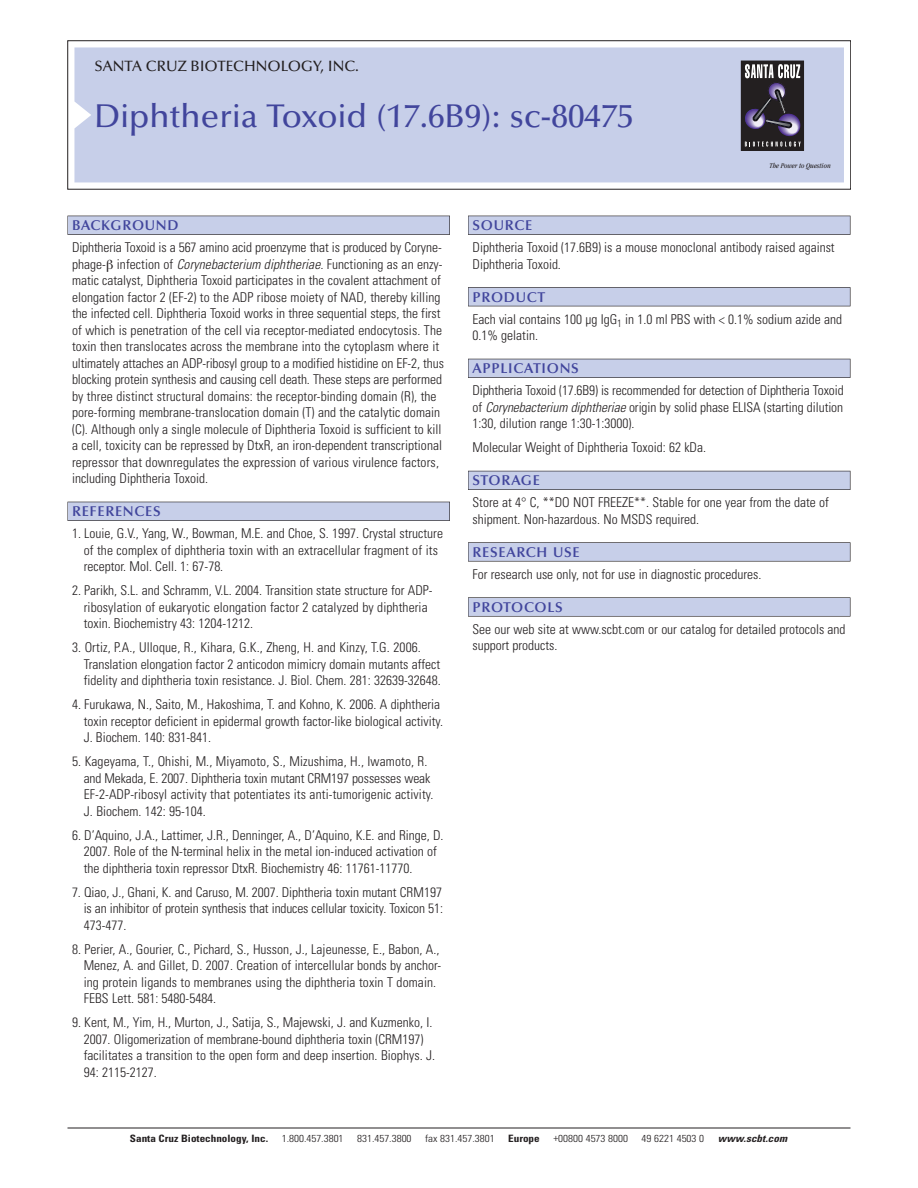
<style>
.page{position:relative;width:918px;height:1188px;background:#fff}
.page>*{position:absolute;margin:0;border:0;box-sizing:border-box;transform-origin:0 0}
.t1{font:500 33px "Optima";color:#41459c}
.t2{font:500 15px "Optima";color:#231f20}
.t3{font:600 14.25px "Optima";letter-spacing:.05em;color:#41459c}
.t4{font:300 condensed 13.5px/16.5px "Univers";color:#231f20}
.t5{font:300 condensed 10.2px "Univers";color:#231f20;scale:1.1 1}
.t6{font:700 condensed 10.2px "Univers";color:#231f20;scale:1.1 1}
.t7{font:italic 700 condensed 10.2px "Univers";color:#231f20;scale:1.1 1}
.t8{font:italic condensed 7.5px "Garamond";color:#231f20}
.s1{font-style:italic}
</style>
<div class="page">
<div style="left:74px;top:47px;width:770px;height:135px;background:#c7cfe9"></div>
<div style="left:741px;top:61px;width:62px;height:89px;background:#231f20"></div>
<div style="left:741px;top:61px;width:63px;height:90px;border:1px solid #231f20"></div>
<svg style="left:741px;top:64px;width:64px;height:83px"></svg>
<div style="left:68px;top:216px;width:382px;height:19px;background:#64636a"></div>
<div style="left:68px;top:216px;width:381px;height:18px;background:#c7cfe9"></div>
<div style="left:68px;top:502px;width:382px;height:19px;background:#62626a"></div>
<div style="left:68px;top:502px;width:381px;height:18px;background:#c7cfe9"></div>
<div style="left:468px;top:216px;width:382px;height:19px;background:#64636a"></div>
<div style="left:468px;top:216px;width:382px;height:18px;background:#c7cfe9"></div>
<div style="left:468px;top:287px;width:382px;height:19px;background:#64636a"></div>
<div style="left:468px;top:288px;width:382px;height:18px;background:#c7cfe9"></div>
<div style="left:468px;top:359px;width:382px;height:19px;background:#63636c"></div>
<div style="left:468px;top:359px;width:382px;height:18px;background:#c7cfe9"></div>
<div style="left:468px;top:471px;width:382px;height:19px;background:#63646e"></div>
<div style="left:468px;top:471px;width:382px;height:18px;background:#c7cfe9"></div>
<svg style="left:468px;top:542px;width:382px;height:20px"></svg>
<div style="left:468px;top:543px;width:382px;height:18px;background:#c7cfe9"></div>
<div style="left:468px;top:597px;width:382px;height:20px;background:#7a7879"></div>
<div style="left:468px;top:598px;width:382px;height:18px;background:#c7cfe9"></div>
<hr style="left:68px;top:1128px;width:782px;height:1px;background:#231f20">
<p class="t2" style="left:94px;top:60px;width:266px">SANTA CRUZ BIOTECHNOLOGY, INC.</p>
<h1 class="t1" style="left:94px;top:102px;width:541px">Diphtheria Toxoid (17.6B9): sc-80475</h1>
<p class="t8" style="left:769px;top:163px;width:63px">The Power to Question</p>
<p class="t3" style="left:72px;top:219px;width:108px">BACKGROUND</p>
<p class="t4" style="left:72px;top:240px;width:374px">Diphtheria Toxoid is a 567 amino acid proenzyme that is produced by Coryne&shy;phage- infection of <span class="s1">Corynebacterium diphtheriae.</span>Functioning as an enzy&shy;matic catalyst, Diphtheria Toxoid participates in the covalent attachment of elongation factor 2 (EF-2) to the ADP ribose moiety of NAD, thereby killing the infected cell. Diphtheria Toxoid works in three sequential steps, the first of which is penetration of the cell via receptor-mediated endocytosis. The toxin then translocates across the membrane into the cytoplasm where it ultimately attaches an ADP-ribosyl group to a modified histidine on EF-2, thus blocking protein synthesis and causing cell death. These steps are performed by three distinct structural domains: the receptor-binding domain (R), the pore-forming membrane-translocation domain (T) and the catalytic domain (C). Although only a single molecule of Diphtheria Toxoid is sufficient to kill a cell, toxicity can be repressed by DtxR, an iron-dependent transcriptional repressor that downregulates the expression of various virulence factors, including Diphtheria Toxoid.</p>
<p class="t3" style="left:72px;top:505px;width:90px">REFERENCES</p>
<p class="t4" style="left:84px;top:526px;width:361px;text-indent:-12px">1. Louie, G.V., Yang, W., Bowman, M.E. and Choe, S. 1997. Crystal structure of the complex of diphtheria toxin with an extracellular fragment of its receptor. Mol. Cell. 1: 67-78.</p>
<p class="t4" style="left:84px;top:583px;width:350px;text-indent:-12px">2. Parikh, S.L. and Schramm, V.L. 2004. Transition state structure for ADP&shy;ribosylation of eukaryotic elongation factor 2 catalyzed by diphtheria toxin. Biochemistry 43: 1204-1212.</p>
<p class="t4" style="left:84px;top:640px;width:359px;text-indent:-12px">3. Ortiz, P.A., Ulloque, R., Kihara, G.K., Zheng, H. and Kinzy, T.G. 2006.<br>Translation elongation factor 2 anticodon mimicry domain mutants affect fidelity and diphtheria toxin resistance. J. Biol. Chem. 281: 32639-32648.</p>
<p class="t4" style="left:84px;top:697px;width:361px;text-indent:-12px">4. Furukawa, N., Saito, M., Hakoshima, T. and Kohno, K. 2006. A diphtheria toxin receptor deficient in epidermal growth factor-like biological activity.<br>J. Biochem. 140: 831-841.</p>
<p class="t4" style="left:84px;top:754px;width:351px;text-indent:-12px">5. Kageyama, T., Ohishi, M., Miyamoto, S., Mizushima, H., Iwamoto, R. and Mekada, E. 2007. Diphtheria toxin mutant CRM197 possesses weak EF-2-ADP-ribosyl activity that potentiates its anti-tumorigenic activity.<br>J. Biochem. 142: 95-104.</p>
<p class="t4" style="left:84px;top:828px;width:361px;text-indent:-12px">6. D’Aquino, J.A., Lattimer, J.R., Denninger, A., D’Aquino, K.E. and Ringe, D.<br>2007. Role of the N-terminal helix in the metal ion-induced activation of the diphtheria toxin repressor DtxR. Biochemistry 46: 11761-11770.</p>
<p class="t4" style="left:84px;top:885px;width:361px;text-align:justify;text-indent:-12px">7. Qiao, J., Ghani, K. and Caruso, M. 2007. Diphtheria toxin mutant CRM197 is an inhibitor of protein synthesis that induces cellular toxicity. Toxicon 51:<br>473-477.</p>
<p class="t4" style="left:84px;top:942px;width:359px;text-indent:-12px">8. Perier, A., Gourier, C., Pichard, S., Husson, J., Lajeunesse, E., Babon, A., Menez, A. and Gillet, D. 2007. Creation of intercellular bonds by anchor&shy;ing protein ligands to membranes using the diphtheria toxin T domain.<br>FEBS Lett. 581: 5480-5484.</p>
<p class="t4" style="left:84px;top:1015px;width:353px;text-indent:-12px">9. Kent, M., Yim, H., Murton, J., Satija, S., Majewski, J. and Kuzmenko, I.<br>2007. Oligomerization of membrane-bound diphtheria toxin (CRM197) facilitates a transition to the open form and deep insertion. Biophys. J.<br>94: 2115-2127.</p>
<p class="t3" style="left:473px;top:219px;width:61px">SOURCE</p>
<p class="t4" style="left:473px;top:240px;width:364px">Diphtheria Toxoid (17.6B9) is a mouse monoclonal antibody raised against<br>Diphtheria Toxoid.</p>
<p class="t3" style="left:473px;top:291px;width:74px">PRODUCT</p>
<p class="t4" style="left:473px;top:312px;width:371px">Each vial contains 100 µg IgG<sub>1</sub> in 1.0 ml PBS with &lt; 0.1% sodium azide and<br>0.1% gelatin.</p>
<p class="t3" style="left:473px;top:362px;width:108px">APPLICATIONS</p>
<p class="t4" style="left:473px;top:384px;width:373px;text-align:justify">Diphtheria Toxoid (17.6B9) is recommended for detection of Diphtheria Toxoid of <span class="s1">Corynebacterium diphtheriae</span>origin by solid phase ELISA (starting dilution 1:30, dilution range 1:30-1:3000).</p>
<p class="t4" style="left:473px;top:441px;width:235px">Molecular Weight of Diphtheria Toxoid: 62 kDa.</p>
<p class="t3" style="left:473px;top:474px;width:69px">STORAGE</p>
<p class="t4" style="left:473px;top:496px;width:358px">Store at 4° C, **DO NOT FREEZE**. Stable for one year from the date of shipment. Non-hazardous. No MSDS required.</p>
<p class="t3" style="left:473px;top:546px;width:109px">RESEARCH USE</p>
<p class="t4" style="left:473px;top:567px;width:290px">For research use only, not for use in diagnostic procedures.</p>
<p class="t3" style="left:473px;top:601px;width:92px">PROTOCOLS</p>
<p class="t4" style="left:473px;top:622px;width:375px">See our web site at www.scbt.com or our catalog for detailed protocols and support products.</p>
<p class="t6" style="left:130px;top:1135px;width:127px">Santa Cruz Biotechnology, Inc.</p>
<p class="t5" style="left:282px;top:1135px;width:58px">1.800.457.3801</p>
<p class="t5" style="left:357px;top:1135px;width:51px">831.457.3800</p>
<p class="t5" style="left:425px;top:1135px;width:65px">fax 831.457.3801</p>
<p class="t6" style="left:508px;top:1135px;width:30px">Europe</p>
<p class="t5" style="left:553px;top:1135px;width:69px">+00800 4573 8000</p>
<p class="t5" style="left:642px;top:1135px;width:58px">49 6221 4503 0</p>
<p class="t7" style="left:718px;top:1135px;width:67px">www.scbt.com</p>
</div>
